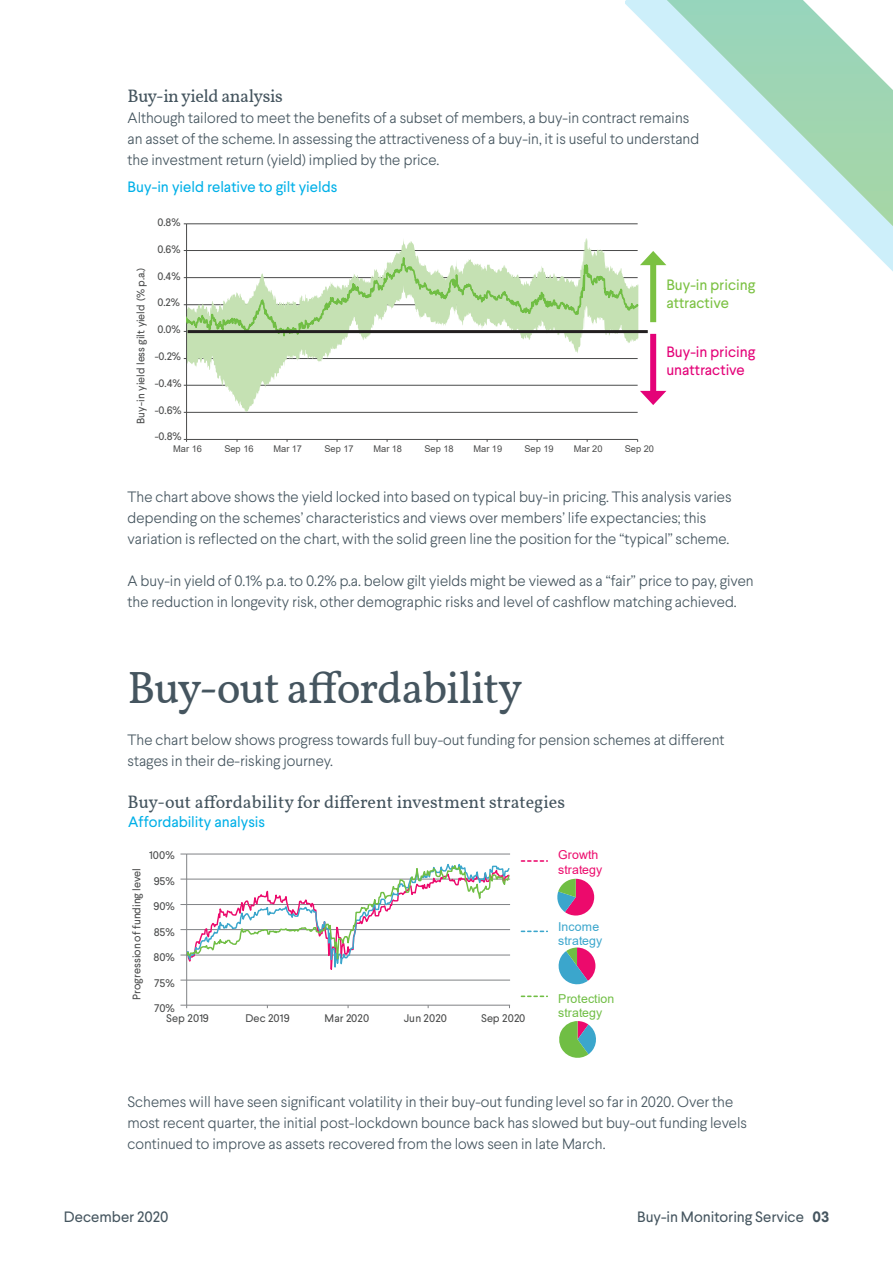
<style>
.page{position:relative;width:893px;height:1263px;background:#fff}
.page>*{position:absolute;margin:0;border:0;box-sizing:border-box;transform-origin:0 0}
.Heading{font:45px "Vollkorn";letter-spacing:-.025em;color:#45555f}
.Subheading{font:18px "Vollkorn";color:#45555f}
.Subheading-2{font:18px "Vollkorn";letter-spacing:-.025em;color:#45555f}
.Subheading2{font:300 15px/21px "Larsseit";color:#45555f}
.Chart_Heading{font:15px "Larsseit";letter-spacing:-.005em;color:#00b0e8}
.t1{font:15px "Larsseit";color:#45555f}
.Body_text{font:15px "Larsseit";color:#e40278}
.Body_text-2{font:15px "Larsseit";color:#7bc142}
.t2{font:12.3px/14.4px "Arial";letter-spacing:.01em;color:#70be44}
.t3{font:12.3px/14.4px "Arial";letter-spacing:.01em;color:#ec0a6c}
.t4{font:12.3px/14.2px "Arial";letter-spacing:.01em;color:#3ba6cc}
.t5{font:11.1px "Larsseit";letter-spacing:-.005em;color:#4a4b4b}
.t6{font:10.8px "Larsseit";letter-spacing:-.01em;color:#4a4b4b}
.t7{font:9.3px "Arial";letter-spacing:-.005em;color:#4a4b4b}
.s1{font-weight:700}
</style>
<div class="page">
<svg style="left:626px;top:0;width:267px;height:274px"></svg>
<svg style="left:521px;top:860px;width:26px;height:2px"></svg>
<svg style="left:521px;top:930px;width:26px;height:2px"></svg>
<svg style="left:521px;top:995px;width:26px;height:2px"></svg>
<svg style="left:557px;top:879px;width:37px;height:36px"></svg>
<svg style="left:558px;top:947px;width:37px;height:37px"></svg>
<svg style="left:559px;top:1021px;width:37px;height:37px"></svg>
<hr style="left:186px;top:854px;width:1px;height:151px;background:#808285">
<hr style="left:187px;top:1005px;width:323px;height:1px;background:#808285">
<svg style="left:180px;top:854px;width:330px;height:136px"></svg>
<div style="left:650px;top:260px;width:6px;height:62px;background:#7bc142"></div>
<svg style="left:640px;top:251px;width:26px;height:14px"></svg>
<div style="left:650px;top:334px;width:6px;height:62px;background:#e40278"></div>
<svg style="left:640px;top:391px;width:26px;height:14px"></svg>
<svg style="left:186px;top:224px;width:452px;height:216px"></svg>
<hr style="left:188px;top:330px;width:460px;height:3px;background:#231f20">
<p class="Subheading-2" style="left:128px;top:83px;width:157px">Buy-in yield analysis</p>
<p class="Subheading2" style="left:128px;top:107px;width:573px">Although tailored to meet the benefits of a subset of members, a buy-in contract remains an asset of the scheme. In assessing the attractiveness of a buy-in, it is useful to understand the investment return (yield) implied by the price.</p>
<p class="Chart_Heading" style="left:128px;top:177px;width:211px">Buy-in yield relative to gilt yields</p>
<p class="t6" style="left:158px;top:215px;width:25px">0.8%</p>
<p class="t6" style="left:134px;top:424px;width:158px;rotate:-90deg">Buy-in yield less gilt yield (% p.a.)</p>
<p class="t6" style="left:158px;top:242px;width:25px">0.6%</p>
<p class="t6" style="left:158px;top:269px;width:25px">0.4%</p>
<p class="t6" style="left:158px;top:296px;width:24px">0.2%</p>
<p class="t6" style="left:158px;top:323px;width:25px">0.0%</p>
<p class="t6" style="left:155px;top:349px;width:28px">-0.2%</p>
<p class="t6" style="left:155px;top:376px;width:28px">-0.4%</p>
<p class="t6" style="left:155px;top:403px;width:28px">-0.6%</p>
<p class="t6" style="left:155px;top:430px;width:28px">-0.8%</p>
<p class="t7" style="left:173px;top:442px;width:30px">Mar 16</p>
<p class="t7" style="left:224px;top:442px;width:31px">Sep 16</p>
<p class="t7" style="left:273px;top:442px;width:30px">Mar 17</p>
<p class="t7" style="left:324px;top:442px;width:31px">Sep 17</p>
<p class="t7" style="left:373px;top:442px;width:30px">Mar 18</p>
<p class="t7" style="left:424px;top:442px;width:31px">Sep 18</p>
<p class="t7" style="left:473px;top:442px;width:30px">Mar 19</p>
<p class="t7" style="left:525px;top:442px;width:31px">Sep 19</p>
<p class="t7" style="left:574px;top:442px;width:30px">Mar 20</p>
<p class="t7" style="left:625px;top:442px;width:31px">Sep 20</p>
<p class="Body_text-2" style="left:666px;top:275px;width:90px">Buy-in pricing</p>
<p class="Body_text-2" style="left:666px;top:293px;width:64px">attractive</p>
<p class="Body_text" style="left:666px;top:342px;width:90px">Buy-in pricing</p>
<p class="Body_text" style="left:666px;top:360px;width:80px">unattractive</p>
<p class="Subheading2" style="left:128px;top:486px;width:606px">The chart above shows the yield locked into based on typical buy-in pricing. This analysis varies depending on the schemes’ characteristics and views over members’ life expectancies; this variation is reflected on the chart, with the solid green line the position for the “typical” scheme.</p>
<p class="Subheading2" style="left:128px;top:570px;width:628px">A buy-in yield of 0.1% p.a. to 0.2% p.a. below gilt yields might be viewed as a “fair” price to pay, given the reduction in longevity risk, other demographic risks and level of cashflow matching achieved.</p>
<p class="Heading" style="left:128px;top:654px;width:396px">Buy-out affordability</p>
<p class="Subheading2" style="left:128px;top:729px;width:599px">The chart below shows progress towards full buy-out funding for pension schemes at different stages in their de-risking journey.</p>
<p class="Subheading" style="left:128px;top:788px;width:439px">Buy-out affordability for different investment strategies</p>
<p class="Chart_Heading" style="left:128px;top:812px;width:138px">Affordability analysis</p>
<p class="t5" style="left:149px;top:848px;width:27px">100%</p>
<p class="t5" style="left:130px;top:1000px;width:133px;rotate:-90deg">Progression of funding level</p>
<p class="t5" style="left:154px;top:874px;width:23px">95%</p>
<p class="t5" style="left:153px;top:899px;width:23px">90%</p>
<p class="t5" style="left:154px;top:925px;width:23px">85%</p>
<p class="t5" style="left:153px;top:950px;width:23px">80%</p>
<p class="t5" style="left:154px;top:976px;width:22px">75%</p>
<p class="t5" style="left:154px;top:1001px;width:22px">70%</p>
<p class="t5" style="left:166px;top:1011px;width:44px">Sep 2019</p>
<p class="t5" style="left:245px;top:1011px;width:46px">Dec 2019</p>
<p class="t5" style="left:325px;top:1011px;width:46px">Mar 2020</p>
<p class="t5" style="left:404px;top:1011px;width:45px">Jun 2020</p>
<p class="t5" style="left:481px;top:1011px;width:46px">Sep 2020</p>
<p class="t3" style="left:558px;top:848px;width:46px">Growth strategy</p>
<p class="t4" style="left:558px;top:919px;width:46px">Income strategy</p>
<p class="t2" style="left:558px;top:991px;width:58px">Protection strategy</p>
<p class="Subheading2" style="left:128px;top:1091px;width:621px">Schemes will have seen significant volatility in their buy-out funding level so far in 2020. Over the most recent quarter, the initial post-lockdown bounce back has slowed but buy-out funding levels continued to improve as assets recovered from the lows seen in late March.</p>
<p class="t1" style="left:64px;top:1208px;width:106px">December 2020</p>
<p class="t1" style="left:637px;top:1208px;width:194px">Buy-in Monitoring Service <span class="s1">03</span></p>
</div>
